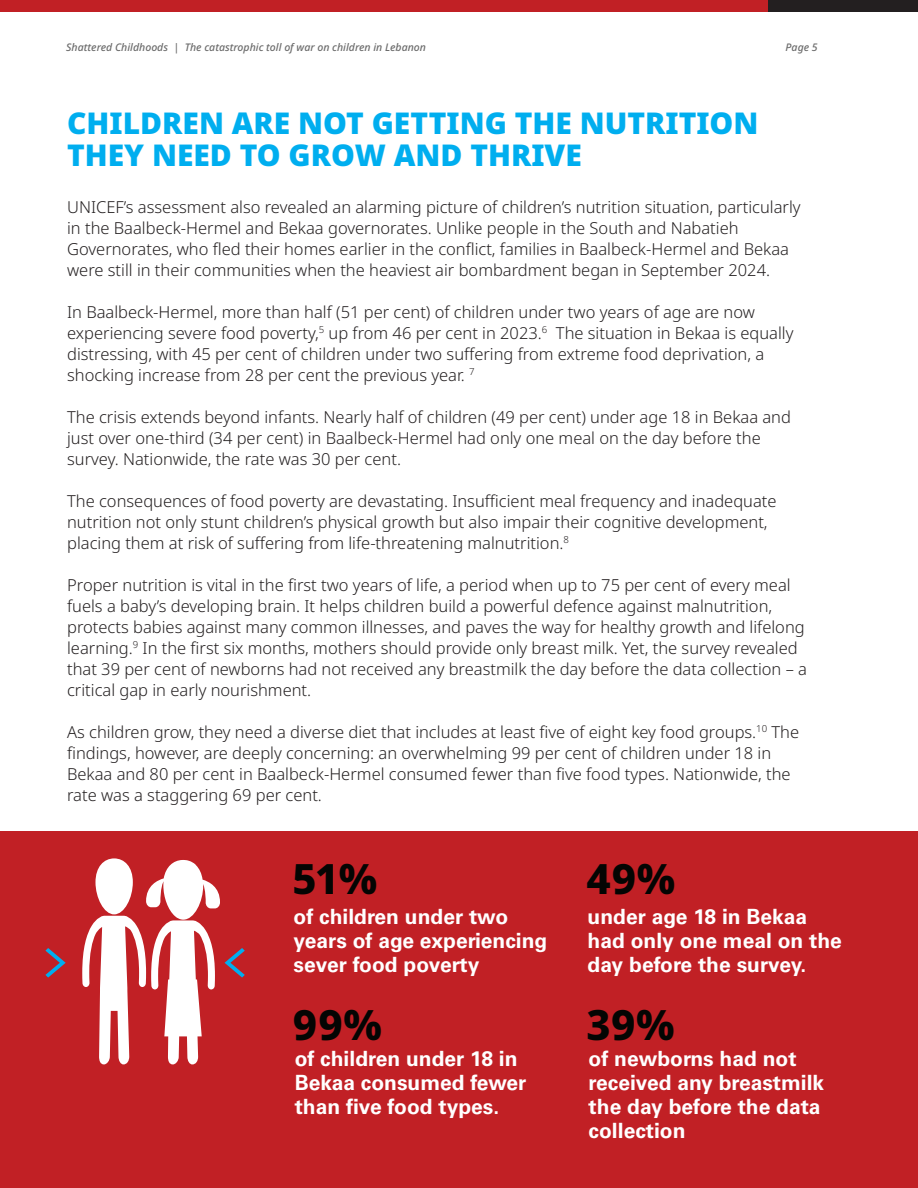
<style>
.page{position:relative;width:918px;height:1188px;background:#fff}
.page>*{position:absolute;margin:0;border:0;box-sizing:border-box;transform-origin:0 0}
.t1{font:41.85px "Noto Sans";color:#040503}
.t2{font:30px/31.5px "Noto Sans";color:#00aeef}
.t3{font:700 21px/24px "Univers LT Pro 65";color:#fff}
.t4{font:16.5px/21px "Noto Sans";color:#231f20}
.t5{font:italic 10.5px "Noto Sans";color:#6b6b6b}
</style>
<div class="page">
<div style="left:135px;top:0;width:783px;height:11px;background:#231f20"></div>
<div style="left:0;top:0;width:767px;height:11px;background:#c12025"></div>
<div style="left:0;top:832px;width:918px;height:356px;background:#c12025"></div>
<svg style="left:45px;top:948px;width:21px;height:30px"></svg>
<svg style="left:82px;top:858px;width:163px;height:206px"></svg>
<p class="t5" style="left:66px;top:40px;width:361px">Shattered Childhoods | The catastrophic toll of war on children in Lebanon</p>
<p class="t5" style="left:786px;top:40px;width:34px">Page 5</p>
<h2 class="t2" style="left:67px;top:108px;width:693px">CHILDREN ARE NOT GETTING THE NUTRITION<br>THEY NEED TO GROW AND THRIVE</h2>
<p class="t4" style="left:67px;top:197px;width:735px">UNICEF’s assessment also revealed an alarming picture of children’s nutrition situation, particularly in the Baalbeck-Hermel and Bekaa governorates. Unlike people in the South and Nabatieh Governorates, who fled their homes earlier in the conflict, families in Baalbeck-Hermel and Bekaa were still in their communities when the heaviest air bombardment began in September 2024.</p>
<p class="t4" style="left:67px;top:302px;width:728px">In Baalbeck-Hermel, more than half (51 per cent) of children under two years of age are now experiencing severe food poverty,<sup>5</sup> up from 46 per cent in 2023.<sup>6</sup> The situation in Bekaa is equally distressing, with 45 per cent of children under two suffering from extreme food deprivation, a shocking increase from 28 per cent the previous year. <sup>7</sup></p>
<p class="t4" style="left:67px;top:407px;width:725px">The crisis extends beyond infants. Nearly half of children (49 per cent) under age 18 in Bekaa and just over one-third (34 per cent) in Baalbeck-Hermel had only one meal on the day before the survey. Nationwide, the rate was 30 per cent.</p>
<p class="t4" style="left:67px;top:491px;width:711px">The consequences of food poverty are devastating. Insufficient meal frequency and inadequate nutrition not only stunt children’s physical growth but also impair their cognitive development, placing them at risk of suffering from life-threatening malnutrition.<sup>8</sup></p>
<p class="t4" style="left:67px;top:575px;width:741px">Proper nutrition is vital in the first two years of life, a period when up to 75 per cent of every meal fuels a baby’s developing brain. It helps children build a powerful defence against malnutrition, protects babies against many common illnesses, and paves the way for healthy growth and lifelong learning.<sup>9</sup> In the first six months, mothers should provide only breast milk. Yet, the survey revealed that 39 per cent of newborns had not received any breastmilk the day before the data collection – a critical gap in early nourishment.</p>
<p class="t4" style="left:67px;top:722px;width:734px">As children grow, they need a diverse diet that includes at least five of eight key food groups.<sup>10</sup> The findings, however, are deeply concerning: an overwhelming 99 per cent of children under 18 in Bekaa and 80 per cent in Baalbeck-Hermel consumed fewer than five food types. Nationwide, the rate was a staggering 69 per cent.</p>
<h1 class="t1" style="left:293px;top:850px;width:86px">51%</h1>
<p class="t3" style="left:294px;top:905px;width:255px">of children under two years of age experiencing sever food poverty</p>
<h1 class="t1" style="left:293px;top:995px;width:91px">99%</h1>
<p class="t3" style="left:295px;top:1047px;width:233px">of children under 18 in<br>Bekaa consumed fewer than five food types.</p>
<h1 class="t1" style="left:587px;top:850px;width:90px">49%</h1>
<p class="t3" style="left:588px;top:905px;width:256px">under age 18 in Bekaa had only one meal on the day before the survey.</p>
<h1 class="t1" style="left:587px;top:995px;width:90px">39%</h1>
<p class="t3" style="left:589px;top:1047px;width:237px">of newborns had not received any breastmilk the day before the data collection</p>
</div>
